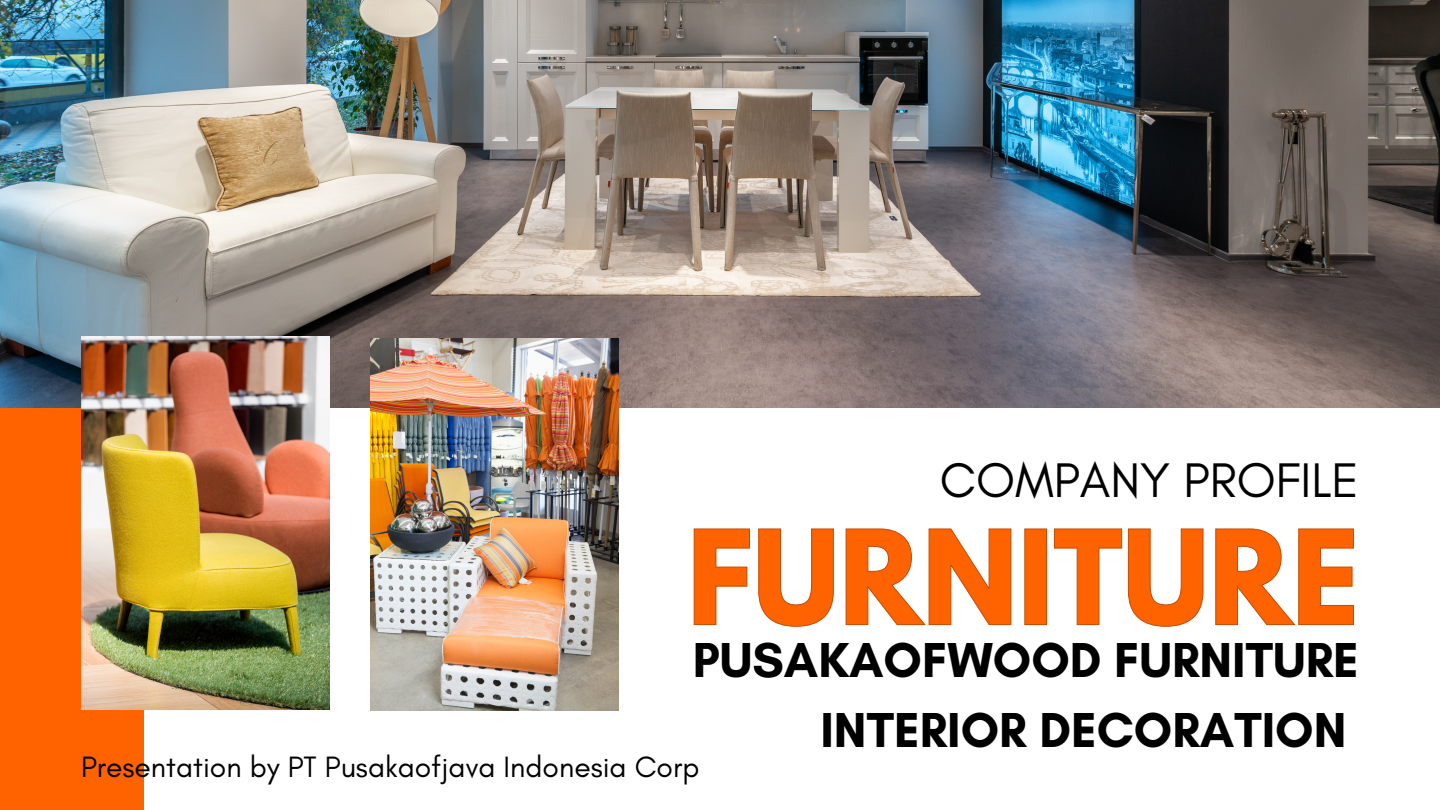
<style>
.page{position:relative;width:1440px;height:810px;background:#fff}
.page>*{position:absolute;margin:0;border:0;box-sizing:border-box;transform-origin:0 0}
.t1{font:700 115.9px "League Spartan";color:#ff6300}
.t2{font:700 50px/69.8px "Glacial Indifference";color:#000;text-align:right}
.t3{font:49.5px "Glacial Indifference";color:#000}
.t4{font:30px "Glacial Indifference";color:#000}
</style>
<div class="page">
<div style="left:0;top:388px;width:144px;height:422px;background:#ff6300"></div>
<img style="left:0;top:0;width:1440px;height:408px">
<img style="left:81px;top:336px;width:249px;height:373px">
<img style="left:370px;top:338px;width:249px;height:373px">
<svg style="left:693px;top:528px;width:661px;height:99px"></svg>
<p class="t3" style="left:940px;top:449px;width:421px">COMPANY PROFILE</p>
<p class="t1" style="left:687px;top:520px;width:673px">FURNITURE</p>
<p class="t2" style="left:693px;top:625px;width:668px">PUSAKAOFWOOD FURNITURE<br>INTERIOR DECORATION</p>
<p class="t4" style="left:81px;top:749px;width:620px">Presentation by PT Pusakaofjava Indonesia Corp</p>
</div>
